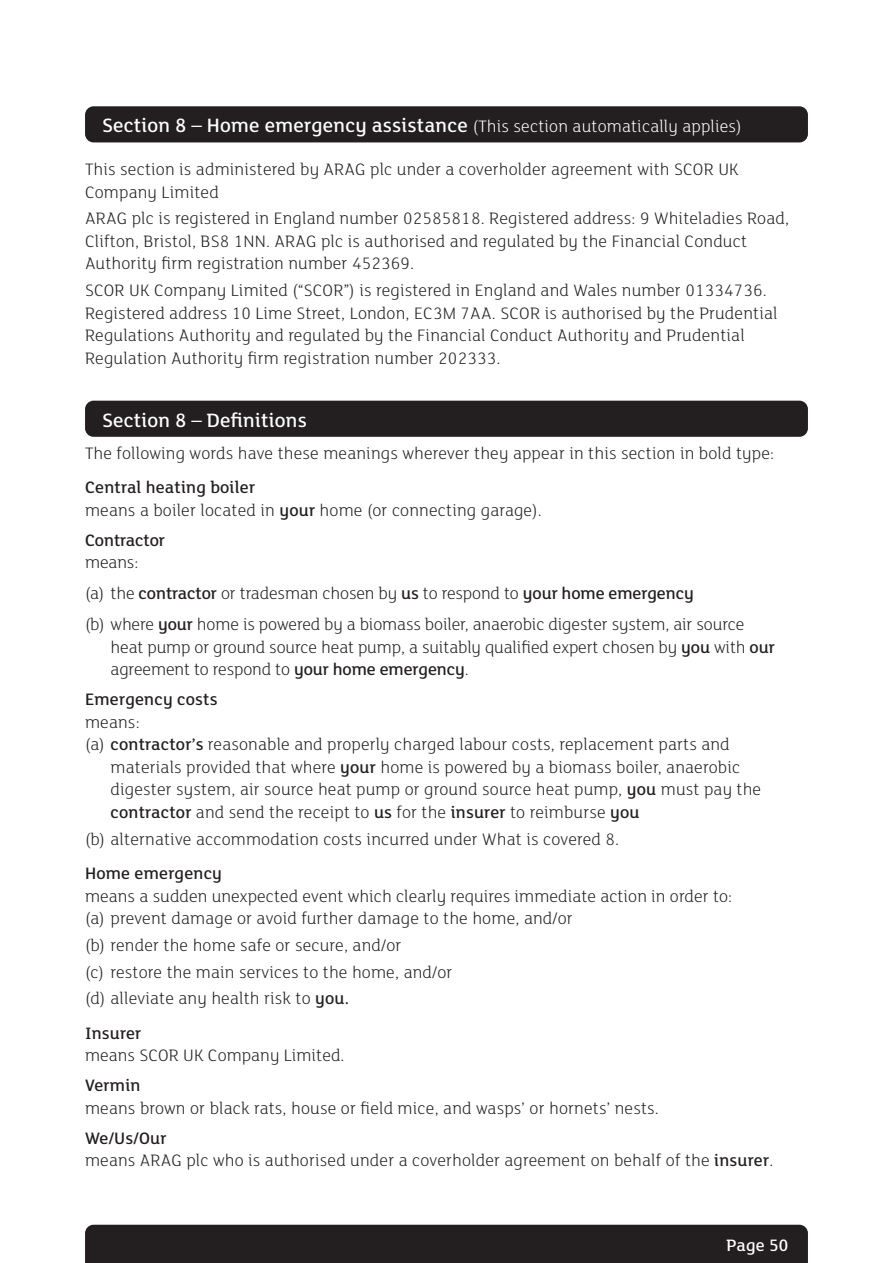
<style>
.page{position:relative;width:893px;height:1263px;background:#fff}
.page>*{position:absolute;margin:0;border:0;box-sizing:border-box;transform-origin:0 0}
.t1{font:500 21px "FS Lola";letter-spacing:.01em;color:#fff}
.t2{font:300 18px/22.5px "FS Lola";letter-spacing:.01em;color:#231f20}
.t3{font:300 18px "FS Lola";letter-spacing:.01em;color:#fff}
.t4{font:500 18px "FS Lola";letter-spacing:.01em;color:#231f20}
.t5{font:500 18px "FS Lola";letter-spacing:.01em;color:#fff}
.s1{font-weight:500;font-size:21px}
.s2{font-weight:500}
</style>
<div class="page">
<div style="left:85px;top:1225px;width:723px;height:38px;background:#231f20"></div>
<div style="left:85px;top:106px;width:723px;height:36px;background:#231f20;border-radius:9px"></div>
<div style="left:85px;top:401px;width:723px;height:36px;background:#231f20;border-radius:9px"></div>
<p class="t3" style="left:102px;top:115px;width:641px"><span class="s1">Section 8 – Home emergency assistance</span> (This section automatically applies)</p>
<p class="t2" style="left:85px;top:157px;width:655px">This section is administered by ARAG plc under a coverholder agreement with SCOR UK<br>Company Limited</p>
<p class="t2" style="left:85px;top:207px;width:706px">ARAG plc is registered in England number 02585818. Registered address: 9 Whiteladies Road,<br>Clifton, Bristol, BS8 1NN. ARAG plc is authorised and regulated by the Financial Conduct<br>Authority firm registration number 452369.</p>
<p class="t2" style="left:85px;top:278px;width:694px">SCOR UK Company Limited (“SCOR”) is registered in England and Wales number 01334736.<br>Registered address 10 Lime Street, London, EC3M 7AA. SCOR is authorised by the Prudential Regulations Authority and regulated by the Financial Conduct Authority and Prudential Regulation Authority firm registration number 202333.</p>
<p class="t1" style="left:102px;top:406px;width:206px">Section 8 – Definitions</p>
<p class="t2" style="left:85px;top:441px;width:691px">The following words have these meanings wherever they appear in this section in bold type:</p>
<p class="t2" style="left:85px;top:475px;width:458px"><span class="s2">Central heating boiler<br></span>means a boiler located in <span class="s2">your</span> home (or connecting garage).</p>
<p class="t4" style="left:85px;top:528px;width:82px">Contractor</p>
<p class="t2" style="left:85px;top:546px;width:661px;line-height:31px">means:<br>(a) the <span class="s2">contractor</span> or tradesman chosen by <span class="s2">us</span> to respond to <span class="s2">your home emergency<br></span>(b) where <span class="s2">your</span> home is powered by a biomass boiler, anaerobic digester system, air source</p>
<p class="t2" style="left:111px;top:635px;width:666px">heat pump or ground source heat pump, a suitably qualified expert chosen by <span class="s2">you</span> with <span class="s2">our </span>agreement to respond to <span class="s2">your home emergency</span>.</p>
<p class="t4" style="left:85px;top:688px;width:134px">Emergency costs</p>
<p class="t2" style="left:85px;top:710px;width:56px">means:</p>
<p class="t2" style="left:85px;top:733px;width:646px">(a) <span class="s2">contractor’s</span> reasonable and properly charged labour costs, replacement parts and</p>
<p class="t2" style="left:111px;top:755px;width:631px">materials provided that where <span class="s2">your</span> home is powered by a biomass boiler, anaerobic</p>
<p class="t2" style="left:111px;top:778px;width:652px">digester system, air source heat pump or ground source heat pump, <span class="s2">you</span> must pay the</p>
<p class="t2" style="left:111px;top:800px;width:531px"><span class="s2">contractor</span> and send the receipt to <span class="s2">us</span> for the <span class="s2">insurer</span> to reimburse <span class="s2">you</span></p>
<p class="t2" style="left:85px;top:827px;width:536px">(b) alternative accommodation costs incurred under What is covered 8.</p>
<p class="t4" style="left:85px;top:861px;width:139px">Home emergency</p>
<p class="t2" style="left:85px;top:884px;width:649px">means a sudden unexpected event which clearly requires immediate action in order to: (a) prevent damage or avoid further damage to the home, and/or</p>
<p class="t2" style="left:85px;top:931px;width:369px;line-height:26.7px">(b) render the home safe or secure, and/or<br>(c) restore the main services to the home, and/or (d) alleviate any health risk to <span class="s2">you.</span></p>
<p class="t4" style="left:85px;top:1021px;width:58px">Insurer</p>
<p class="t2" style="left:85px;top:1043px;width:261px">means SCOR UK Company Limited.</p>
<p class="t4" style="left:85px;top:1074px;width:57px">Vermin</p>
<p class="t2" style="left:85px;top:1096px;width:575px">means brown or black rats, house or field mice, and wasps’ or hornets’ nests.</p>
<p class="t2" style="left:85px;top:1126px;width:690px"><span class="s2">We/Us/Our<br></span>means ARAG plc who is authorised under a coverholder agreement on behalf of the <span class="s2">insurer</span>.</p>
<p class="t5" style="left:727px;top:1233px;width:63px">Page 50</p>
</div>
